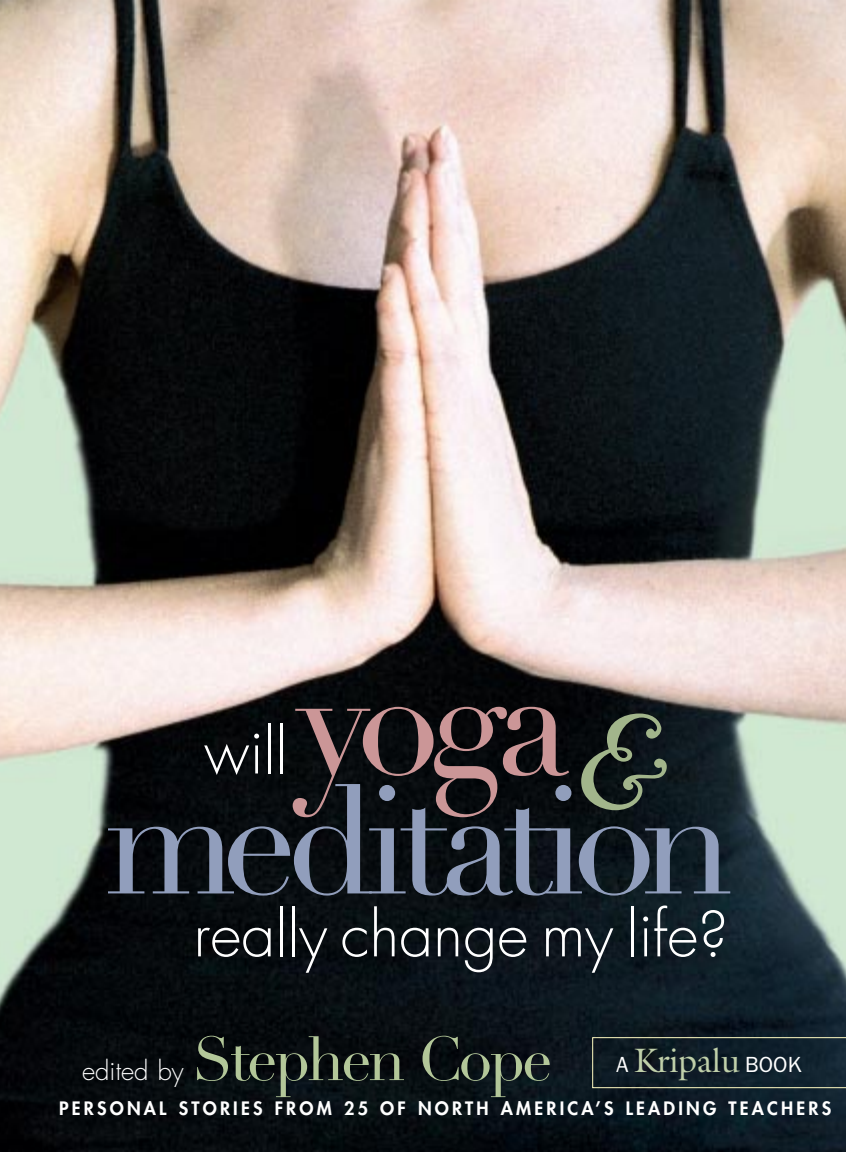
<style>
.page{position:relative;width:846px;height:1152px;background:#fff}
.page>*{position:absolute;margin:0;border:0;box-sizing:border-box;transform-origin:0 0}
.t1{font:151.8px "Didot LH";letter-spacing:-.08em;color:#919ebc}
.t2{font:151.8px "Didot LH";color:#cb9697}
.t3{font:italic 139.2px "Bodoni Old Face BE";color:#a2b58b}
.t4{font:300 60.8px "Futura";color:#fff}
.t5{font:60.8px "Didot LH";letter-spacing:-.05em;color:#b3c799}
.t6{font:34.2px "Galliard";color:#c0d0aa}
.t7{font:300 25.8px "Futura";color:#fff}
.t8{font:800 18px "Futura";letter-spacing:.18em;color:#fff}
.s1{font-family:"Franklin Gothic";font-size:22px;color:#fff}
</style>
<div class="page">
<img style="left:0;top:0;width:846px;height:1152px">
<svg style="left:592px;top:1037px;width:254px;height:51px"></svg>
<h1 class="t2" style="left:296px;top:658px;width:275px">yoga</h1>
<h2 class="t3" style="left:566px;top:705px;width:97px">&amp;</h2>
<h3 class="t4" style="left:204px;top:723px;width:86px">will</h3>
<h1 class="t1" style="left:105px;top:778px;width:631px">meditation</h1>
<h3 class="t4" style="left:193px;top:906px;width:536px">really change my life?</h3>
<h3 class="t5" style="left:193px;top:1034px;width:361px">Stephen Cope</h3>
<p class="t8" style="left:59px;top:1100px;width:774px">PERSONAL STORIES FROM 25 OF NORTH AMERICA’S LEADING TEACHERS</p>
<h3 class="t6" style="left:616px;top:1048px;width:187px"><span class="s1">A</span> Kripalu <span class="s1">BOOK</span></h3>
<h3 class="t7" style="left:82px;top:1059px;width:103px">edited by</h3>
</div>
